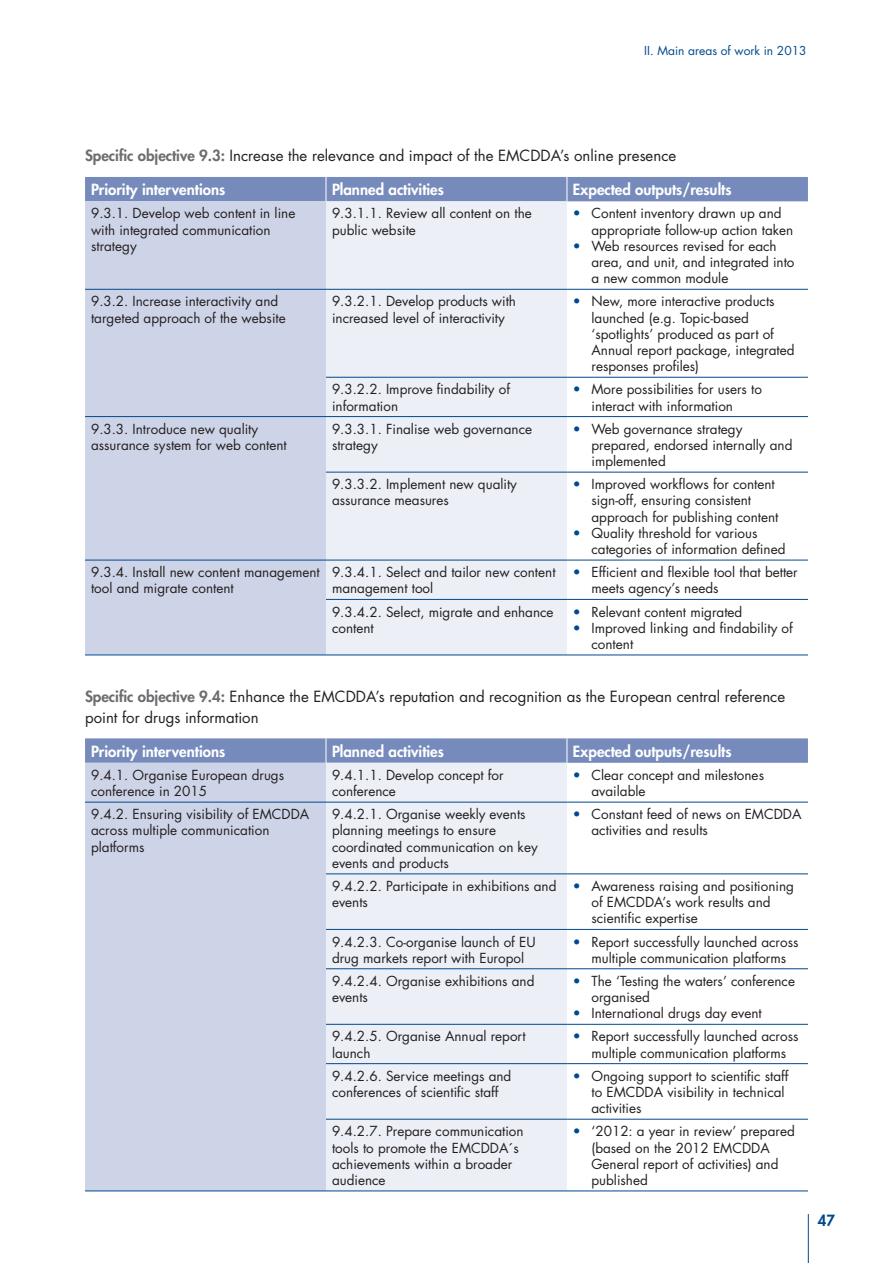
<style>
.page{position:relative;width:893px;height:1263px;background:#fff}
.page>*{position:absolute;margin:0;border:0;box-sizing:border-box;transform-origin:0 0}
.Body_text{font:15px/20.2px "Futura Std";color:#231f20}
.Table_text{font:800 15px "Futura Std";color:#fff}
.t1{font:800 15px "Futura Std";color:#01498e}
.Table_text-2{font:13.5px/16.2px "Futura Std";color:#231f20}
.Table_text-3{font:12px "Futura Std";color:#01498e}
.s1{font-weight:800;color:#6c6d70}
.s2{color:#01498e}
</style>
<div class="page">
<hr style="left:808px;top:1214px;width:1px;height:49px;background:#01498e">
<div style="left:85px;top:201px;width:241px;height:454px;background:#ced4e7"></div>
<div style="left:326px;top:201px;width:241px;height:454px;background:#eceff6"></div>
<div style="left:85px;top:177px;width:723px;height:24px;background:#768bbb"></div>
<hr style="left:85px;top:289px;width:241px;height:1px;background:#01498e">
<hr style="left:326px;top:289px;width:241px;height:1px;background:#01498e">
<hr style="left:567px;top:289px;width:241px;height:1px;background:#01498e">
<hr style="left:85px;top:416px;width:241px;height:1px;background:#01498e">
<hr style="left:326px;top:377px;width:241px;height:1px;background:#01498e">
<hr style="left:567px;top:377px;width:241px;height:1px;background:#01498e">
<hr style="left:326px;top:416px;width:241px;height:1px;background:#01498e">
<hr style="left:567px;top:416px;width:241px;height:1px;background:#01498e">
<hr style="left:85px;top:560px;width:241px;height:1px;background:#01498e">
<hr style="left:326px;top:472px;width:241px;height:1px;background:#01498e">
<hr style="left:567px;top:472px;width:241px;height:1px;background:#01498e">
<hr style="left:326px;top:560px;width:241px;height:1px;background:#01498e">
<hr style="left:567px;top:560px;width:241px;height:1px;background:#01498e">
<hr style="left:85px;top:655px;width:241px;height:1px;background:#01498e">
<hr style="left:326px;top:599px;width:241px;height:1px;background:#01498e">
<hr style="left:567px;top:599px;width:241px;height:1px;background:#01498e">
<hr style="left:326px;top:655px;width:241px;height:1px;background:#01498e">
<hr style="left:567px;top:655px;width:241px;height:1px;background:#01498e">
<div style="left:85px;top:763px;width:241px;height:427px;background:#ced4e7"></div>
<div style="left:326px;top:763px;width:241px;height:428px;background:#eceff6"></div>
<svg style="left:85px;top:738px;width:723px;height:25px;background:#7a8ebd"></svg>
<hr style="left:85px;top:1190px;width:241px;height:1px;background:#01498e">
<hr style="left:85px;top:802px;width:241px;height:1px;background:#01498e">
<hr style="left:326px;top:802px;width:241px;height:1px;background:#01498e">
<hr style="left:567px;top:802px;width:241px;height:1px;background:#01498e">
<hr style="left:326px;top:874px;width:241px;height:1px;background:#01498e">
<hr style="left:567px;top:874px;width:241px;height:1px;background:#01498e">
<hr style="left:326px;top:929px;width:241px;height:1px;background:#01498e">
<hr style="left:567px;top:929px;width:241px;height:1px;background:#01498e">
<hr style="left:326px;top:968px;width:241px;height:1px;background:#01498e">
<hr style="left:567px;top:968px;width:241px;height:1px;background:#01498e">
<hr style="left:326px;top:1024px;width:241px;height:1px;background:#01498e">
<hr style="left:567px;top:1024px;width:241px;height:1px;background:#01498e">
<hr style="left:326px;top:1063px;width:241px;height:1px;background:#01498e">
<hr style="left:567px;top:1063px;width:241px;height:1px;background:#01498e">
<hr style="left:326px;top:1119px;width:241px;height:1px;background:#01498e">
<hr style="left:567px;top:1119px;width:241px;height:1px;background:#01498e">
<hr style="left:326px;top:1191px;width:241px;height:1px;background:#01498e">
<hr style="left:567px;top:1191px;width:241px;height:1px;background:#01498e">
<p class="Table_text-3" style="left:644px;top:42px;width:164px">II. Main areas of work in 2013</p>
<p class="Body_text" style="left:85px;top:146px;width:593px"><span class="s1">Specific objective 9.3:</span> Increase the relevance and impact of the EMCDDA’s online presence</p>
<p class="Table_text" style="left:91px;top:180px;width:136px">Priority interventions</p>
<p class="Table_text" style="left:332px;top:180px;width:113px">Planned activities</p>
<p class="Table_text" style="left:573px;top:180px;width:160px">Expected outputs/results</p>
<p class="Table_text-2" style="left:91px;top:206px;width:206px">9.3.1. Develop web content in line with integrated communication strategy</p>
<p class="Table_text-2" style="left:332px;top:206px;width:201px">9.3.1.1. Review all content on the public website</p>
<p class="Table_text-2" style="left:591px;top:206px;width:203px;text-indent:-18px"><span class="s2">•</span> Content inventory drawn up and appropriate follow-up action taken</p>
<p class="Table_text-2" style="left:591px;top:238px;width:205px;text-indent:-18px"><span class="s2">•</span> Web resources revised for each area, and unit, and integrated into a new common module</p>
<p class="Table_text-2" style="left:91px;top:293px;width:196px">9.3.2. Increase interactivity and targeted approach of the website</p>
<p class="Table_text-2" style="left:332px;top:293px;width:186px">9.3.2.1. Develop products with increased level of interactivity</p>
<p class="Table_text-2" style="left:591px;top:293px;width:205px;text-indent:-18px"><span class="s2">•</span> New, more interactive products launched (e.g. Topic-based ‘spotlights’ produced as part of<br>Annual report package, integrated responses profiles)</p>
<p class="Table_text-2" style="left:332px;top:381px;width:180px">9.3.2.2. Improve findability of information</p>
<p class="Table_text-2" style="left:591px;top:381px;width:172px;text-indent:-18px"><span class="s2">•</span> More possibilities for users to interact with information</p>
<p class="Table_text-2" style="left:91px;top:421px;width:197px">9.3.3. Introduce new quality assurance system for web content</p>
<p class="Table_text-2" style="left:332px;top:421px;width:202px">9.3.3.1. Finalise web governance strategy</p>
<p class="Table_text-2" style="left:591px;top:421px;width:203px;text-indent:-18px"><span class="s2">•</span> Web governance strategy prepared, endorsed internally and implemented</p>
<p class="Table_text-2" style="left:332px;top:476px;width:187px">9.3.3.2. Implement new quality assurance measures</p>
<p class="Table_text-2" style="left:591px;top:476px;width:188px;text-indent:-18px"><span class="s2">•</span> Improved workflows for content sign-off, ensuring consistent approach for publishing content</p>
<p class="Table_text-2" style="left:591px;top:525px;width:196px;text-indent:-18px"><span class="s2">•</span> Quality threshold for various categories of information defined</p>
<p class="Table_text-2" style="left:91px;top:564px;width:230px">9.3.4. Install new content management tool and migrate content</p>
<p class="Table_text-2" style="left:332px;top:564px;width:225px">9.3.4.1. Select and tailor new content management tool</p>
<p class="Table_text-2" style="left:591px;top:564px;width:208px;text-indent:-18px"><span class="s2">•</span> Efficient and flexible tool that better meets agency’s needs</p>
<p class="Table_text-2" style="left:332px;top:604px;width:223px">9.3.4.2. Select, migrate and enhance content</p>
<p class="Table_text-2" style="left:573px;top:604px;width:171px"><span class="s2">•</span> Relevant content migrated</p>
<p class="Table_text-2" style="left:591px;top:620px;width:203px;text-indent:-18px"><span class="s2">•</span> Improved linking and findability of content</p>
<p class="Body_text" style="left:85px;top:687px;width:702px"><span class="s1">Specific objective 9.4:</span> Enhance the EMCDDA’s reputation and recognition as the European central reference point for drugs information</p>
<p class="Table_text" style="left:91px;top:742px;width:136px">Priority interventions</p>
<p class="Table_text" style="left:332px;top:742px;width:113px">Planned activities</p>
<p class="Table_text" style="left:573px;top:742px;width:160px">Expected outputs/results</p>
<p class="Table_text-2" style="left:91px;top:767px;width:195px">9.4.1. Organise European drugs conference in 2015</p>
<p class="Table_text-2" style="left:332px;top:767px;width:173px">9.4.1.1. Develop concept for conference</p>
<p class="Table_text-2" style="left:591px;top:767px;width:174px;text-indent:-18px"><span class="s2">•</span> Clear concept and milestones available</p>
<p class="Table_text-2" style="left:91px;top:806px;width:220px">9.4.2. Ensuring visibility of EMCDDA across multiple communication platforms</p>
<p class="Table_text-2" style="left:332px;top:806px;width:207px">9.4.2.1. Organise weekly events planning meetings to ensure coordinated communication on key events and products</p>
<p class="Table_text-2" style="left:591px;top:806px;width:211px;text-indent:-18px"><span class="s2">•</span> Constant feed of news on EMCDDA activities and results</p>
<p class="Table_text-2" style="left:332px;top:878px;width:226px">9.4.2.2. Participate in exhibitions and events</p>
<p class="Table_text-2" style="left:591px;top:878px;width:204px;text-indent:-18px"><span class="s2">•</span> Awareness raising and positioning of EMCDDA’s work results and scientific expertise</p>
<p class="Table_text-2" style="left:332px;top:934px;width:205px">9.4.2.3. Co-organise launch of EU drug markets report with Europol</p>
<p class="Table_text-2" style="left:573px;top:934px;width:227px;text-align:center"><span class="s2">•</span> Report successfully launched across multiple communication platforms</p>
<p class="Table_text-2" style="left:332px;top:973px;width:204px">9.4.2.4. Organise exhibitions and events</p>
<p class="Table_text-2" style="left:591px;top:973px;width:205px;text-indent:-18px"><span class="s2">•</span> The ‘Testing the waters’ conference organised</p>
<p class="Table_text-2" style="left:573px;top:1005px;width:190px"><span class="s2">•</span> International drugs day event</p>
<p class="Table_text-2" style="left:332px;top:1028px;width:195px">9.4.2.5. Organise Annual report launch</p>
<p class="Table_text-2" style="left:573px;top:1028px;width:227px;text-align:center"><span class="s2">•</span> Report successfully launched across multiple communication platforms</p>
<p class="Table_text-2" style="left:332px;top:1068px;width:181px">9.4.2.6. Service meetings and conferences of scientific staff</p>
<p class="Table_text-2" style="left:591px;top:1068px;width:199px;text-indent:-18px"><span class="s2">•</span> Ongoing support to scientific staff to EMCDDA visibility in technical activities</p>
<p class="Table_text-2" style="left:332px;top:1123px;width:193px">9.4.2.7. Prepare communication tools to promote the EMCDDA´s achievements within a broader audience</p>
<p class="Table_text-2" style="left:591px;top:1123px;width:205px;text-indent:-18px"><span class="s2">•</span> ‘2012: a year in review’ prepared (based on the 2012 EMCDDA<br>General report of activities) and published</p>
<p class="t1" style="left:818px;top:1211px;width:19px">47</p>
</div>
